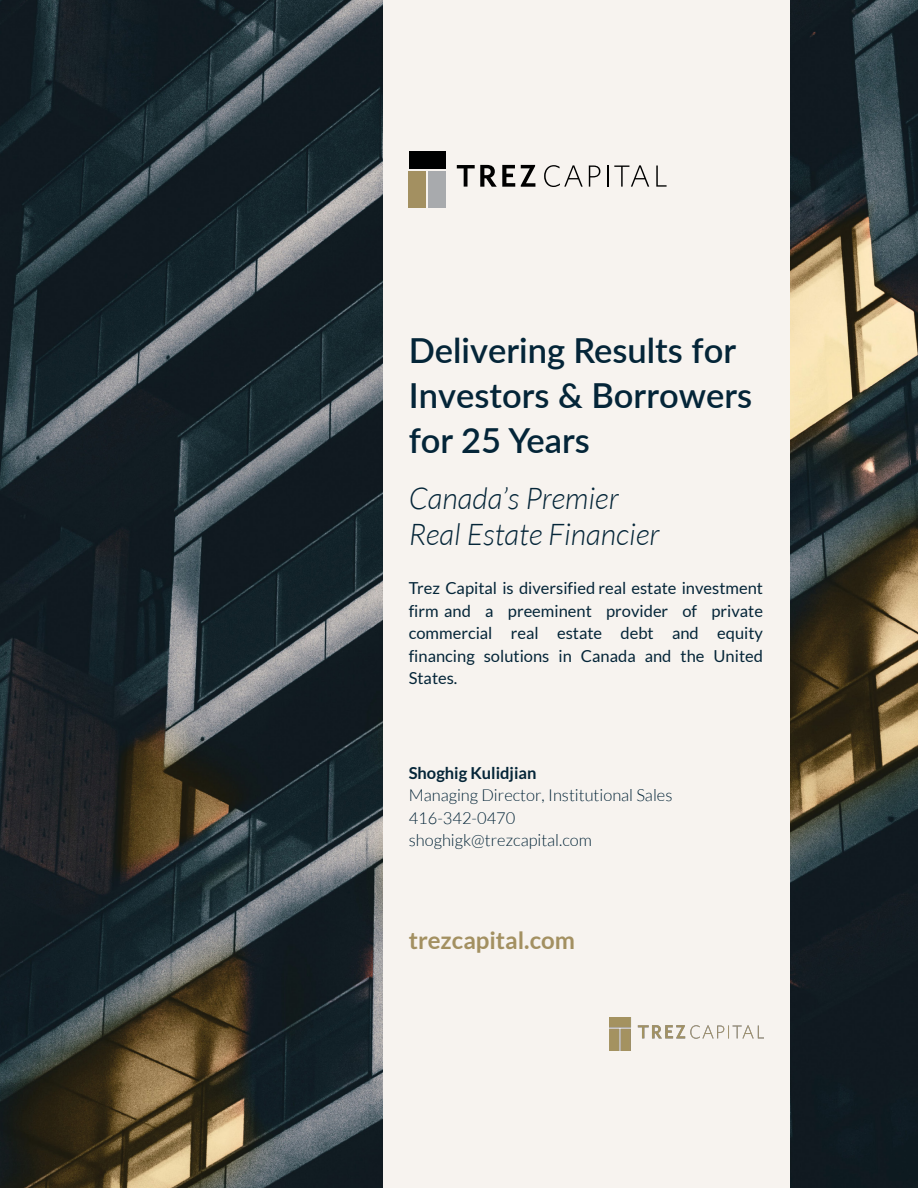
<style>
.page{position:relative;width:918px;height:1188px;background:#fff}
.page>*{position:absolute;margin:0;border:0;box-sizing:border-box;transform-origin:0 0}
.t1{font:600 34.5px/45px "Lato";color:#042538}
.t2{font:italic 300 30px/36px "Lato";color:#042538}
.t3{font:700 24px "Lato";color:#a39061}
.t4{font:16.5px/22.5px "Lato";color:#042538;text-align:justify}
.t5{font:300 16.5px/22.5px "Lato";color:#042538}
.t6{font:700 16.5px "Lato";color:#042538}
</style>
<div class="page">
<img style="left:0;top:0;width:918px;height:1188px">
<div style="left:383px;top:0;width:406px;height:1188px;background:#f7f3ef"></div>
<div style="left:409px;top:151px;width:36px;height:17px;background:#000"></div>
<div style="left:409px;top:171px;width:17px;height:36px;background:#a39061"></div>
<div style="left:428px;top:171px;width:17px;height:36px;background:#a8aaad"></div>
<svg style="left:544px;top:165px;width:39px;height:22px"></svg>
<svg style="left:589px;top:166px;width:11px;height:21px"></svg>
<svg style="left:607px;top:166px;width:1px;height:21px"></svg>
<svg style="left:656px;top:166px;width:11px;height:21px"></svg>
<svg style="left:521px;top:165px;width:14px;height:22px"></svg>
<svg style="left:457px;top:165px;width:58px;height:22px"></svg>
<svg style="left:614px;top:165px;width:35px;height:22px"></svg>
<img style="left:610px;top:1017px;width:153px;height:34px">
<h1 class="t1" style="left:409px;top:326px;width:345px">Delivering Results for<br>Investors &amp; Borrowers for 25 Years</h1>
<h2 class="t2" style="left:409px;top:481px;width:252px">Canada’s Premier<br>Real Estate Financier</h2>
<p class="t4" style="left:409px;top:577px;width:356px">Trez Capital is diversified real estate investment firm and a preeminent provider of private commercial real estate debt and equity financing solutions in Canada and the United States.</p>
<p class="t6" style="left:409px;top:763px;width:129px">Shoghig Kulidjian</p>
<p class="t5" style="left:409px;top:784px;width:265px">Managing Director, Institutional Sales<br>416-342-0470 shoghigk@trezcapital.com</p>
<h3 class="t3" style="left:409px;top:926px;width:168px">trezcapital.com</h3>
</div>
